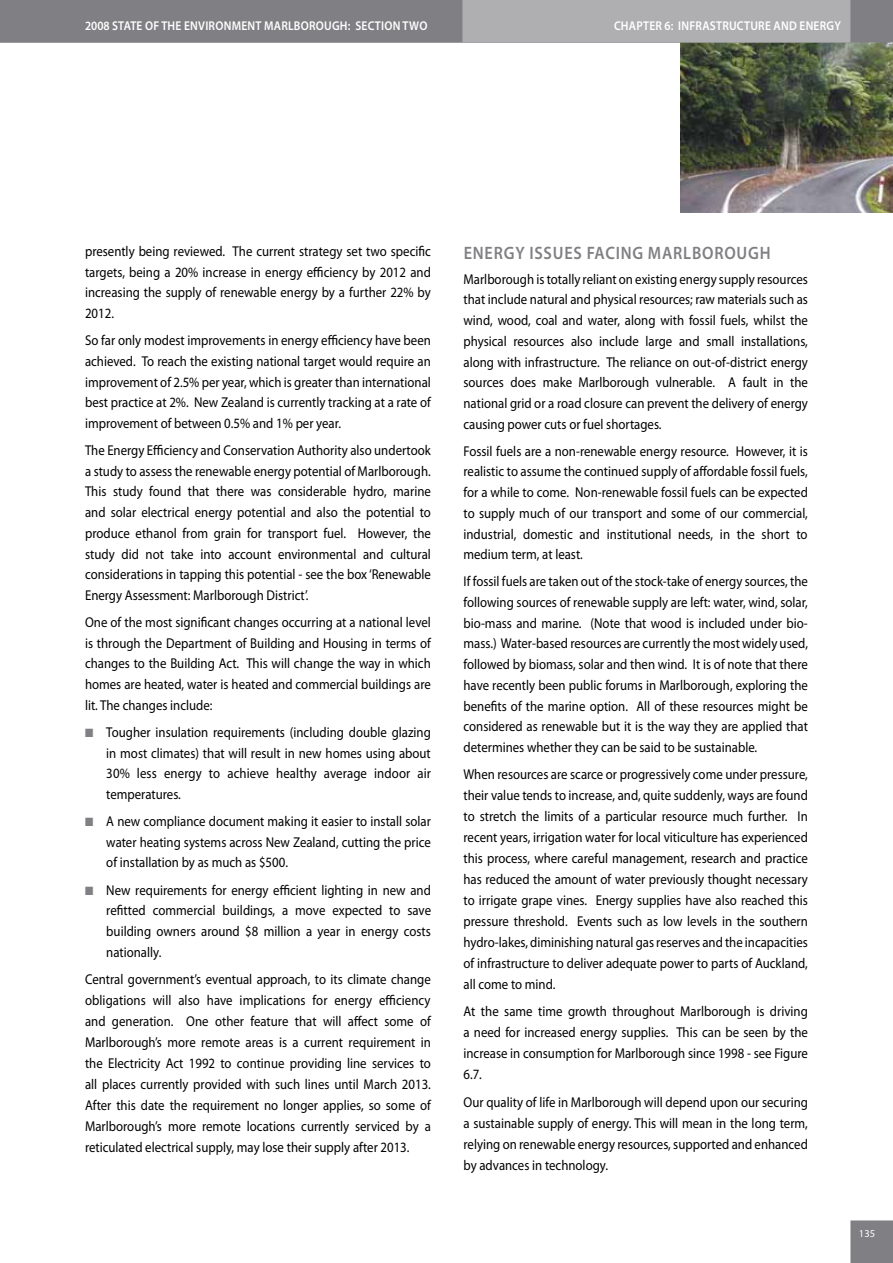
<style>
.page{position:relative;width:893px;height:1263px;background:#fff}
.page>*{position:absolute;margin:0;border:0;box-sizing:border-box;transform-origin:0 0}
.t1{font:600 18px "Myriad Pro";letter-spacing:.05em;color:#807f83;scale:.9 1}
.t2{font:14.25px/20.7px "Myriad Pro";color:#000;text-align:justify;scale:.9 1}
.t3{font:600 12.75px "Myriad Pro";letter-spacing:.02em;color:#fff;scale:.9 1}
.t4{font:10.5px "Myriad Pro";color:#fff}
.s1{color:#807f83}
</style>
<div class="page">
<div style="left:850px;top:1220px;width:43px;height:43px;background:#807f83"></div>
<img style="left:680px;top:43px;width:213px;height:170px">
<svg style="left:0;top:0;width:893px;height:43px;background:#949497"></svg>
<p class="t3" style="left:85px;top:18px;width:382px">2008 STATE OF THE ENVIRONMENT MARLBOROUGH: SECTION TWO</p>
<p class="t3" style="left:614px;top:18px;width:254px">CHAPTER 6: INFRASTRUCTURE AND ENERGY</p>
<p class="t2" style="left:85px;top:241px;width:386px">presently being reviewed. The current strategy set two specific targets, being a 20% increase in energy efficiency by 2012 and increasing the supply of renewable energy by a further 22% by 2012.</p>
<p class="t2" style="left:85px;top:330px;width:386px">So far only modest improvements in energy efficiency have been achieved. To reach the existing national target would require an improvement of 2.5% per year, which is greater than international best practice at 2%. New Zealand is currently tracking at a rate of improvement of between 0.5% and 1% per year.</p>
<p class="t2" style="left:85px;top:440px;width:386px">The Energy Efficiency and Conservation Authority also undertook a study to assess the renewable energy potential of Marlborough.<br>This study found that there was considerable hydro, marine and solar electrical energy potential and also the potential to produce ethanol from grain for transport fuel. However, the study did not take into account environmental and cultural considerations in tapping this potential - see the box ‘Renewable Energy Assessment: Marlborough District’.</p>
<p class="t2" style="left:85px;top:612px;width:386px">One of the most significant changes occurring at a national level is through the Department of Building and Housing in terms of changes to the Building Act. This will change the way in which homes are heated, water is heated and commercial buildings are lit. The changes include:</p>
<p class="t2" style="left:106px;top:721px;width:362px;text-indent:-21px"><span class="s1">■</span> Tougher insulation requirements (including double glazing in most climates) that will result in new homes using about 30% less energy to achieve healthy average indoor air temperatures.</p>
<p class="t2" style="left:106px;top:811px;width:362px;text-indent:-21px"><span class="s1">■</span> A new compliance document making it easier to install solar water heating systems across New Zealand, cutting the price of installation by as much as $500.</p>
<p class="t2" style="left:106px;top:879px;width:362px;text-indent:-21px"><span class="s1">■</span> New requirements for energy efficient lighting in new and refitted commercial buildings, a move expected to save building owners around $8 million a year in energy costs nationally.</p>
<p class="t2" style="left:85px;top:968px;width:386px">Central government’s eventual approach, to its climate change obligations will also have implications for energy efficiency and generation. One other feature that will affect some of Marlborough’s more remote areas is a current requirement in the Electricity Act 1992 to continue providing line services to all places currently provided with such lines until March 2013.<br>After this date the requirement no longer applies, so some of Marlborough’s more remote locations currently serviced by a reticulated electrical supply, may lose their supply after 2013.</p>
<p class="t1" style="left:464px;top:241px;width:343px">ENERGY ISSUES FACING MARLBOROUGH</p>
<p class="t2" style="left:463px;top:268px;width:384px">Marlborough is totally reliant on existing energy supply resources that include natural and physical resources; raw materials such as wind, wood, coal and water, along with fossil fuels, whilst the physical resources also include large and small installations, along with infrastructure. The reliance on out-of-district energy sources does make Marlborough vulnerable. A fault in the national grid or a road closure can prevent the delivery of energy causing power cuts or fuel shortages.</p>
<p class="t2" style="left:463px;top:440px;width:384px">Fossil fuels are a non-renewable energy resource. However, it is realistic to assume the continued supply of affordable fossil fuels, for a while to come. Non-renewable fossil fuels can be expected to supply much of our transport and some of our commercial, industrial, domestic and institutional needs, in the short to medium term, at least.</p>
<p class="t2" style="left:463px;top:571px;width:384px">If fossil fuels are taken out of the stock-take of energy sources, the following sources of renewable supply are left: water, wind, solar, bio-mass and marine. (Note that wood is included under bio&shy;mass.) Water-based resources are currently the most widely used, followed by biomass, solar and then wind. It is of note that there have recently been public forums in Marlborough, exploring the benefits of the marine option. All of these resources might be considered as renewable but it is the way they are applied that determines whether they can be said to be sustainable.</p>
<p class="t2" style="left:463px;top:763px;width:384px">When resources are scarce or progressively come under pressure, their value tends to increase, and, quite suddenly, ways are found to stretch the limits of a particular resource much further. In recent years, irrigation water for local viticulture has experienced this process, where careful management, research and practice has reduced the amount of water previously thought necessary to irrigate grape vines. Energy supplies have also reached this pressure threshold. Events such as low levels in the southern hydro-lakes, diminishing natural gas reserves and the incapacities of infrastructure to deliver adequate power to parts of Auckland, all come to mind.</p>
<p class="t2" style="left:463px;top:1001px;width:384px">At the same time growth throughout Marlborough is driving a need for increased energy supplies. This can be seen by the increase in consumption for Marlborough since 1998 - see Figure 6.7.</p>
<p class="t2" style="left:463px;top:1091px;width:384px">Our quality of life in Marlborough will depend upon our securing a sustainable supply of energy. This will mean in the long term, relying on renewable energy resources, supported and enhanced by advances in technology.</p>
<p class="t4" style="left:859px;top:1227px;width:18px">135</p>
</div>
